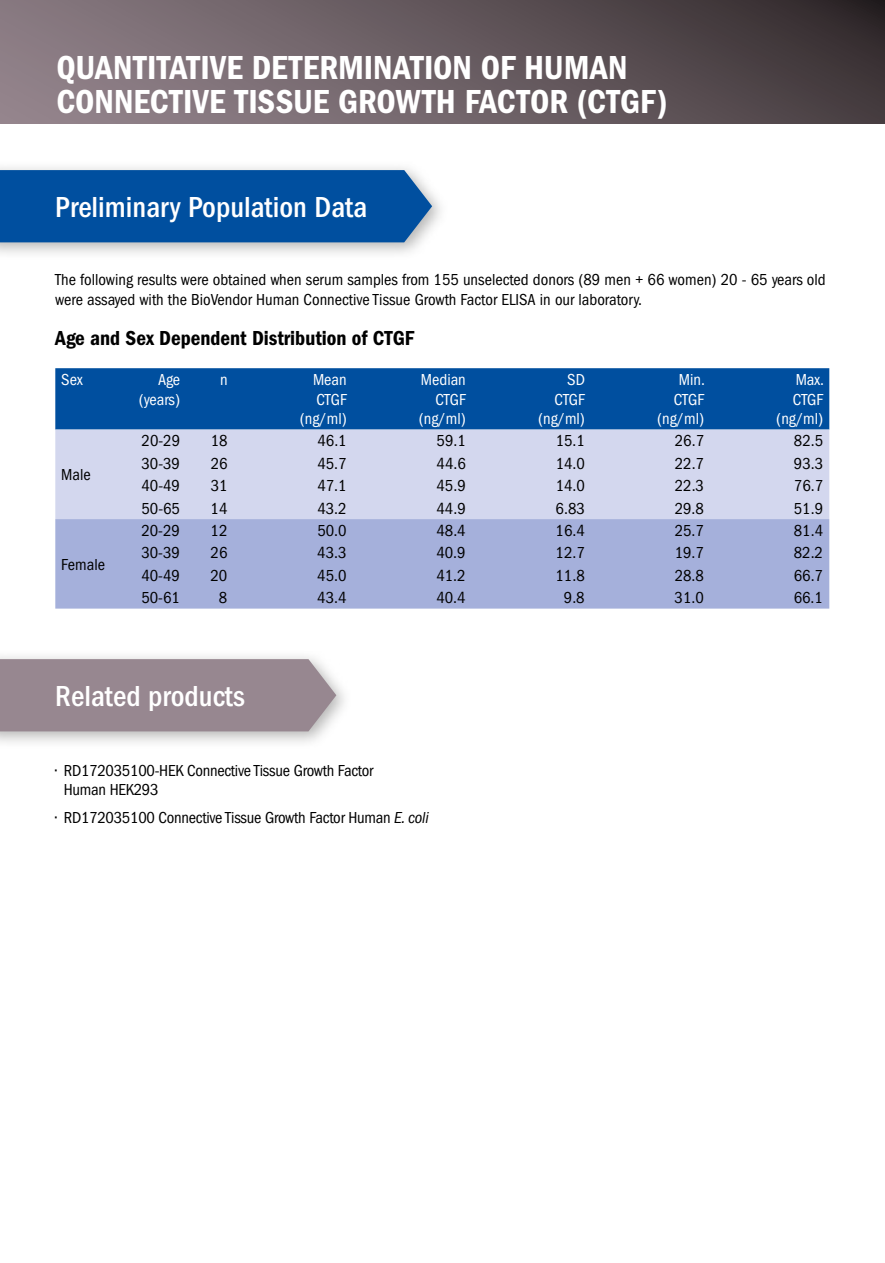
<style>
.page{position:relative;width:885px;height:1263px;background:#fff}
.page>*{position:absolute;margin:0;border:0;box-sizing:border-box;transform-origin:0 0}
.t1{font:34.5px/34.5px "ITC Franklin Gothic Std Dm Cd";color:#fff}
.t2{font:500 condensed 30px "ITC Franklin Gothic Std";color:#fff}
.t3{font:21px "ITC Franklin Gothic Std Dm Cd";color:#000}
.t4{font:condensed 16.5px/19.5px "ITC Franklin Gothic Std";color:#000}
.t5{font:condensed 16.5px/19.5px "ITC Franklin Gothic Std";color:#fff;text-align:right}
.s1{font-style:italic}
</style>
<div class="page">
<div style="left:0;top:0;width:884px;height:123px;background:linear-gradient(to right,#93848c,#3d3436)"></div>
<div style="left:55px;top:368px;width:774px;height:62px;background:#004f9f"></div>
<div style="left:55px;top:430px;width:774px;height:89px;background:#d3d7ee"></div>
<div style="left:55px;top:519px;width:774px;height:90px;background:#a5b0db"></div>
<div style="left:0;top:161px;width:448px;height:99px;background:#9d9d9c;opacity:.75"></div>
<div style="left:0;top:170px;width:432px;height:72px;background:#004f9f"></div>
<div style="left:0;top:650px;width:352px;height:99px;background:#9d9d9c;opacity:.75"></div>
<div style="left:0;top:659px;width:336px;height:72px;background:#978790"></div>
<h1 class="t1" style="left:56px;top:50px;width:612px">QUANTITATIVE DETERMINATION OF HUMAN<br>CONNECTIVE TISSUE GROWTH FACTOR (CTGF)</h1>
<h2 class="t2" style="left:55px;top:190px;width:313px">Preliminary Population Data</h2>
<p class="t4" style="left:55px;top:270px;width:771px">The following results were obtained when serum samples from 155 unselected donors (89 men + 66 women) 20 - 65 years old were assayed with the BioVendor Human Connective Tissue Growth Factor ELISA in our laboratory.</p>
<p class="t3" style="left:55px;top:326px;width:360px">Age and Sex Dependent Distribution of CTGF</p>
<p class="t5" style="left:61px;top:370px;width:23px">Sex</p>
<p class="t5" style="left:139px;top:370px;width:43px">Age (years)</p>
<p class="t5" style="left:220px;top:370px;width:9px">n</p>
<p class="t5" style="left:300px;top:370px;width:48px">Mean<br>CTGF (ng/ml)</p>
<p class="t5" style="left:419px;top:370px;width:48px">Median<br>CTGF (ng/ml)</p>
<p class="t5" style="left:538px;top:370px;width:48px">SD<br>CTGF (ng/ml)</p>
<p class="t5" style="left:657px;top:370px;width:49px">Min.<br>CTGF (ng/ml)</p>
<p class="t5" style="left:776px;top:370px;width:49px">Max.<br>CTGF (ng/ml)</p>
<p class="t4" style="left:61px;top:465px;width:31px">Male</p>
<p class="t4" style="left:61px;top:554px;width:45px">Female</p>
<p class="t4" style="left:141px;top:431px;width:40px">20-29</p>
<p class="t4" style="left:211px;top:431px;width:18px">18</p>
<p class="t4" style="left:317px;top:431px;width:31px">46.1</p>
<p class="t4" style="left:436px;top:431px;width:31px">59.1</p>
<p class="t4" style="left:555px;top:431px;width:31px">15.1</p>
<p class="t4" style="left:674px;top:431px;width:31px">26.7</p>
<p class="t4" style="left:793px;top:431px;width:31px">82.5</p>
<p class="t4" style="left:141px;top:454px;width:40px">30-39</p>
<p class="t4" style="left:211px;top:454px;width:18px">26</p>
<p class="t4" style="left:317px;top:454px;width:31px">45.7</p>
<p class="t4" style="left:436px;top:454px;width:31px">44.6</p>
<p class="t4" style="left:555px;top:454px;width:31px">14.0</p>
<p class="t4" style="left:674px;top:454px;width:31px">22.7</p>
<p class="t4" style="left:793px;top:454px;width:31px">93.3</p>
<p class="t4" style="left:141px;top:476px;width:40px">40-49</p>
<p class="t4" style="left:211px;top:476px;width:18px">31</p>
<p class="t4" style="left:317px;top:476px;width:31px">47.1</p>
<p class="t4" style="left:436px;top:476px;width:31px">45.9</p>
<p class="t4" style="left:555px;top:476px;width:31px">14.0</p>
<p class="t4" style="left:674px;top:476px;width:31px">22.3</p>
<p class="t4" style="left:793px;top:476px;width:31px">76.7</p>
<p class="t4" style="left:141px;top:498px;width:40px">50-65</p>
<p class="t4" style="left:211px;top:498px;width:18px">14</p>
<p class="t4" style="left:317px;top:498px;width:31px">43.2</p>
<p class="t4" style="left:436px;top:498px;width:31px">44.9</p>
<p class="t4" style="left:555px;top:498px;width:31px">6.83</p>
<p class="t4" style="left:674px;top:498px;width:31px">29.8</p>
<p class="t4" style="left:793px;top:498px;width:31px">51.9</p>
<p class="t4" style="left:141px;top:521px;width:40px">20-29</p>
<p class="t4" style="left:210px;top:521px;width:18px">12</p>
<p class="t4" style="left:317px;top:521px;width:31px">50.0</p>
<p class="t4" style="left:436px;top:521px;width:31px">48.4</p>
<p class="t4" style="left:555px;top:521px;width:31px">16.4</p>
<p class="t4" style="left:674px;top:521px;width:31px">25.7</p>
<p class="t4" style="left:793px;top:521px;width:31px">81.4</p>
<p class="t4" style="left:141px;top:543px;width:40px">30-39</p>
<p class="t4" style="left:210px;top:543px;width:18px">26</p>
<p class="t4" style="left:317px;top:543px;width:31px">43.3</p>
<p class="t4" style="left:436px;top:543px;width:31px">40.9</p>
<p class="t4" style="left:555px;top:543px;width:31px">12.7</p>
<p class="t4" style="left:674px;top:543px;width:31px">19.7</p>
<p class="t4" style="left:793px;top:543px;width:31px">82.2</p>
<p class="t4" style="left:141px;top:565px;width:40px">40-49</p>
<p class="t4" style="left:210px;top:565px;width:18px">20</p>
<p class="t4" style="left:317px;top:565px;width:31px">45.0</p>
<p class="t4" style="left:436px;top:565px;width:31px">41.2</p>
<p class="t4" style="left:555px;top:565px;width:31px">11.8</p>
<p class="t4" style="left:674px;top:565px;width:31px">28.8</p>
<p class="t4" style="left:793px;top:565px;width:31px">66.7</p>
<p class="t4" style="left:141px;top:588px;width:40px">50-61</p>
<p class="t4" style="left:219px;top:588px;width:10px">8</p>
<p class="t4" style="left:317px;top:588px;width:31px">43.4</p>
<p class="t4" style="left:436px;top:588px;width:31px">40.4</p>
<p class="t4" style="left:564px;top:588px;width:22px">9.8</p>
<p class="t4" style="left:674px;top:588px;width:31px">31.0</p>
<p class="t4" style="left:793px;top:588px;width:31px">66.1</p>
<h2 class="t2" style="left:55px;top:679px;width:191px">Related products</h2>
<p class="t4" style="left:64px;top:760px;width:311px;text-indent:-8px">• RD172035100-HEK Connective Tissue Growth Factor<br>Human HEK293</p>
<p class="t4" style="left:55px;top:808px;width:375px">• RD172035100 Connective Tissue Growth Factor Human <span class="s1">E. coli</span></p>
</div>
